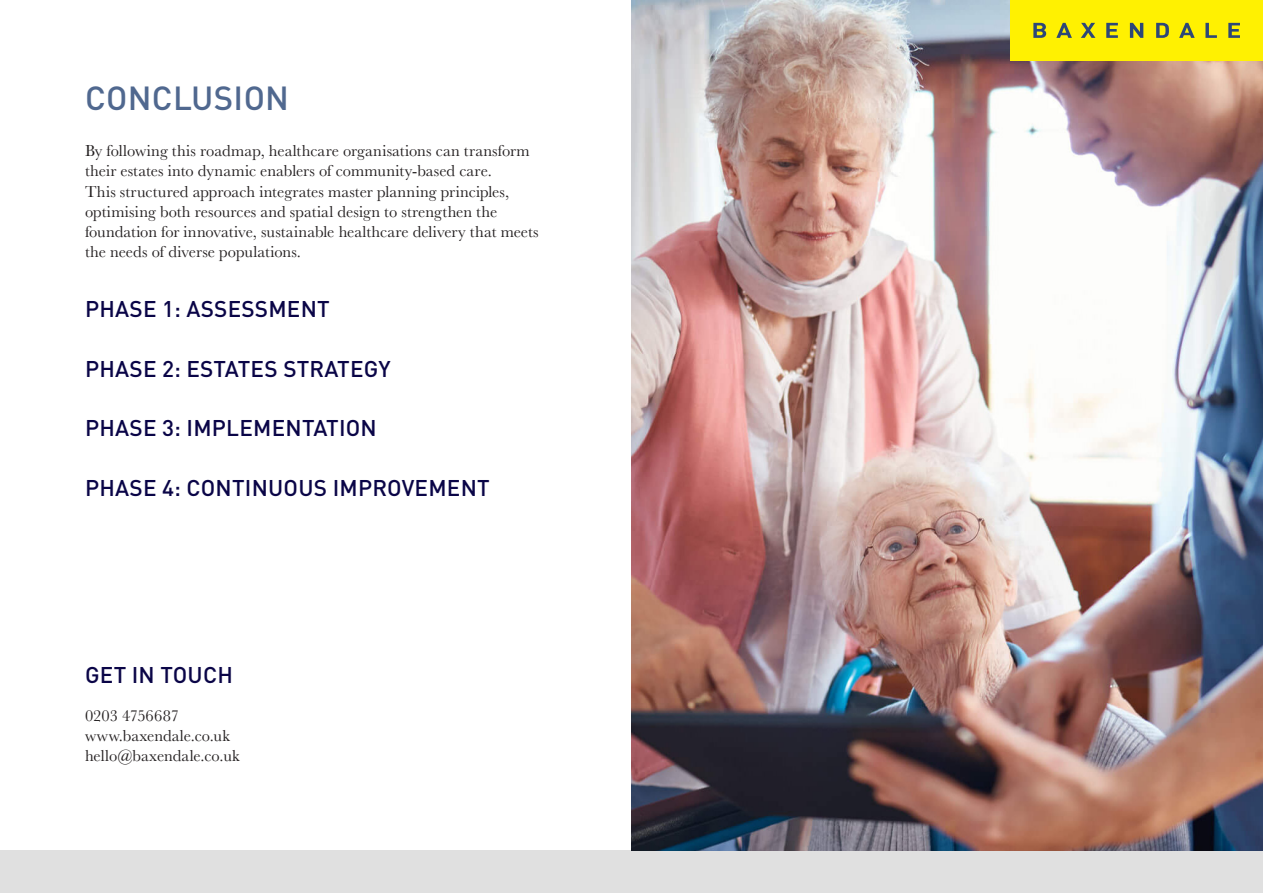
<style>
.page{position:relative;width:1263px;height:893px;background:#fff}
.page>*{position:absolute;margin:0;border:0;box-sizing:border-box;transform-origin:0 0}
.Heading_Din_Medium_-_22pt{font:500 33px "DINOT";letter-spacing:.01em;color:#50688f}
.Sub_Heading_4mm_after{font:500 22.5px "DINOT";letter-spacing:.01em;color:#0a0547}
.Heading_Din_Medium_-_22pt_Sub_Head_After{font:16.5px/20.2px "Baskerville";letter-spacing:.005em;color:#231f20}
.Body_Copy_-_11_on_13_5{font:16.5px "Baskerville";color:#231f20}
</style>
<div class="page">
<div style="left:0;top:850px;width:1263px;height:43px;background:#e0e0e0"></div>
<img style="left:631px;top:0;width:632px;height:850px">
<div style="left:1010px;top:0;width:253px;height:61px;background:#fff101"></div>
<svg style="left:1033px;top:23px;width:13px;height:15px"></svg>
<svg style="left:1056px;top:23px;width:16px;height:15px"></svg>
<svg style="left:1081px;top:23px;width:14px;height:15px"></svg>
<svg style="left:1106px;top:23px;width:12px;height:15px"></svg>
<svg style="left:1130px;top:23px;width:13px;height:15px"></svg>
<svg style="left:1156px;top:23px;width:13px;height:15px"></svg>
<svg style="left:1179px;top:23px;width:16px;height:15px"></svg>
<svg style="left:1205px;top:23px;width:12px;height:15px"></svg>
<svg style="left:1228px;top:23px;width:12px;height:15px"></svg>
<p class="Heading_Din_Medium_-_22pt" style="left:85px;top:73px;width:205px">CONCLUSION</p>
<p class="Heading_Din_Medium_-_22pt_Sub_Head_After" style="left:85px;top:141px;width:455px">By following this roadmap, healthcare organisations can transform their estates into dynamic enablers of community-based care.<br>This structured approach integrates master planning principles, optimising both resources and spatial design to strengthen the foundation for innovative, sustainable healthcare delivery that meets the needs of diverse populations.</p>
<p class="Sub_Heading_4mm_after" style="left:85px;top:291px;width:246px">PHASE 1: ASSESSMENT</p>
<p class="Sub_Heading_4mm_after" style="left:85px;top:351px;width:307px">PHASE 2: ESTATES STRATEGY</p>
<p class="Sub_Heading_4mm_after" style="left:85px;top:411px;width:293px">PHASE 3: IMPLEMENTATION</p>
<p class="Sub_Heading_4mm_after" style="left:85px;top:471px;width:406px">PHASE 4: CONTINUOUS IMPROVEMENT</p>
<p class="Sub_Heading_4mm_after" style="left:85px;top:658px;width:149px">GET IN TOUCH</p>
<p class="Body_Copy_-_11_on_13_5" style="left:85px;top:705px;width:95px">0203 4756687</p>
<p class="Body_Copy_-_11_on_13_5" style="left:85px;top:725px;width:147px">www.baxendale.co.uk</p>
<p class="Body_Copy_-_11_on_13_5" style="left:85px;top:745px;width:156px">hello@baxendale.co.uk</p>
</div>
